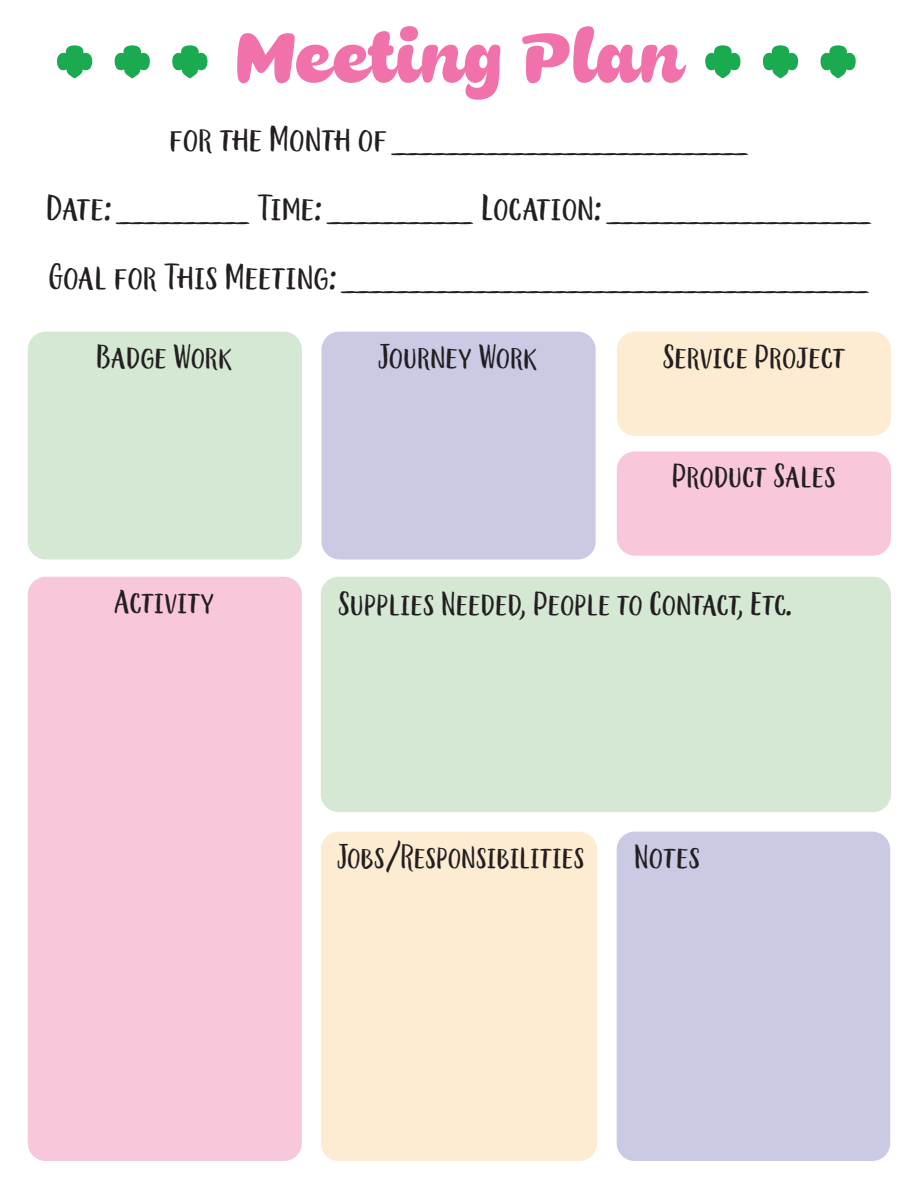
<style>
.page{position:relative;width:918px;height:1188px;background:#fff}
.page>*{position:absolute;margin:0;border:0;box-sizing:border-box;transform-origin:0 0}
.t1{font:73.5px "Shortbread Script";color:#f171ab}
.t2{font:39px "Thin Mint Caps";color:#231f20}
.t3{font:36px "Thin Mint Caps";color:#231f20}
.t4{font:36px "Thin Mint Caps";color:#231f20;scale:.94 1}
</style>
<div class="page">
<div style="left:28px;top:332px;width:274px;height:228px;background:#d4e8d4;border-radius:18px"></div>
<div style="left:28px;top:577px;width:274px;height:584px;background:#f8c7dc;border-radius:18px"></div>
<div style="left:321px;top:577px;width:570px;height:235px;background:#d4e8d4;border-radius:18px"></div>
<div style="left:321px;top:832px;width:276px;height:329px;background:#feecd2;border-radius:18px"></div>
<div style="left:617px;top:832px;width:273px;height:329px;background:#cacae5;border-radius:18px"></div>
<div style="left:322px;top:332px;width:274px;height:228px;background:#cacae5;border-radius:18px"></div>
<div style="left:617px;top:332px;width:274px;height:104px;background:#feecd2;border-radius:18px"></div>
<div style="left:617px;top:452px;width:274px;height:104px;background:#f8c7dc;border-radius:18px"></div>
<svg style="left:57px;top:45px;width:36px;height:33px"></svg>
<svg style="left:172px;top:45px;width:36px;height:33px"></svg>
<svg style="left:114px;top:45px;width:36px;height:33px"></svg>
<svg style="left:705px;top:45px;width:36px;height:33px"></svg>
<svg style="left:820px;top:45px;width:36px;height:33px"></svg>
<svg style="left:762px;top:45px;width:37px;height:33px"></svg>
<p class="t1" style="left:235px;top:17px;width:449px">Meeting Plan</p>
<p class="t2" style="left:169px;top:116px;width:582px">for the Month of ___________________________</p>
<p class="t2" style="left:46px;top:185px;width:827px">Date: __________ Time: ___________ Location: ____________________</p>
<p class="t2" style="left:48px;top:254px;width:823px">Goal for This Meeting: ________________________________________</p>
<p class="t3" style="left:96px;top:336px;width:137px">Badge Work</p>
<p class="t3" style="left:379px;top:336px;width:160px">Journey Work</p>
<p class="t3" style="left:662px;top:336px;width:184px">Service Project</p>
<p class="t3" style="left:672px;top:455px;width:165px">Product Sales</p>
<p class="t3" style="left:114px;top:581px;width:102px">Activity</p>
<p class="t3" style="left:338px;top:583px;width:455px">Supplies Needed, People to Contact, Etc.</p>
<p class="t4" style="left:338px;top:836px;width:264px">Jobs/Responsibilities</p>
<p class="t3" style="left:634px;top:836px;width:68px">Notes</p>
</div>
